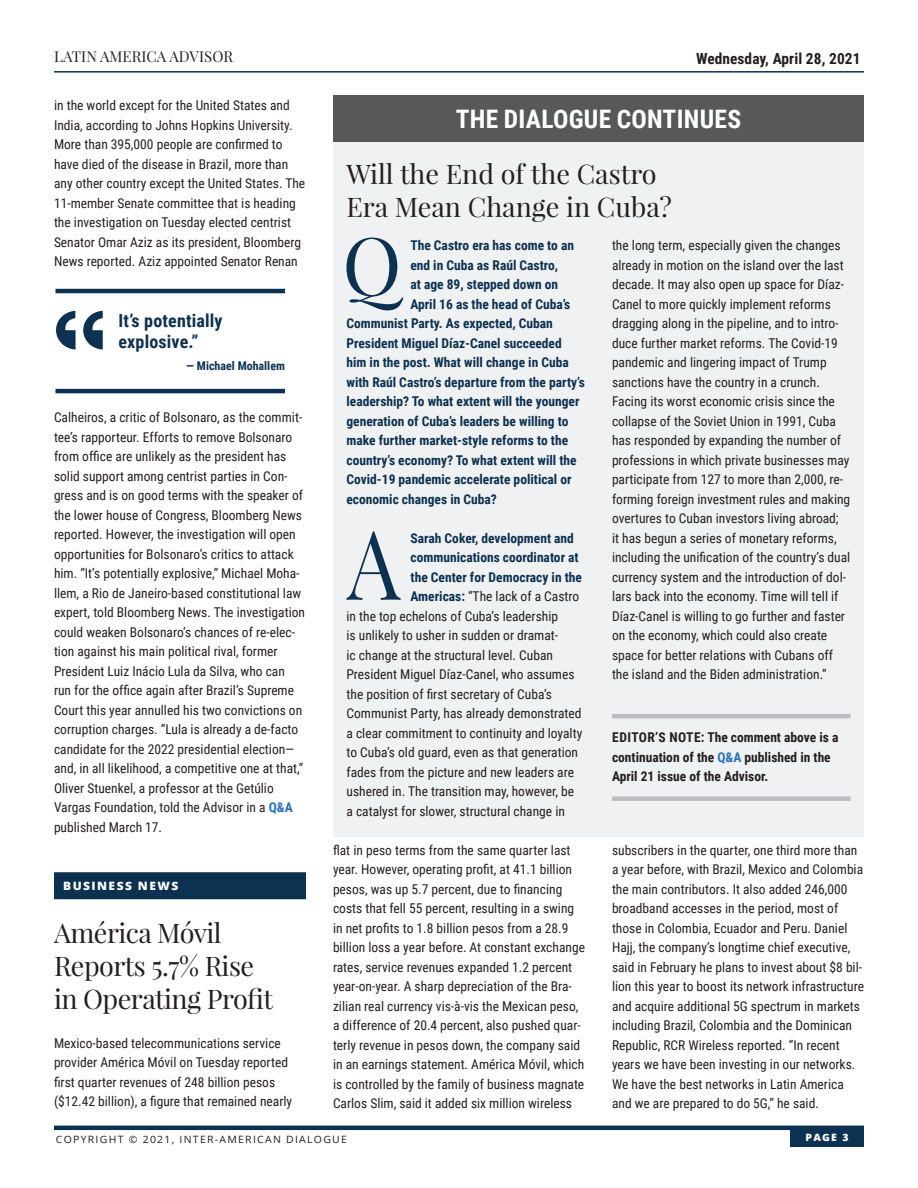
<style>
.page{position:relative;width:918px;height:1188px;background:#fff}
.page>*{position:absolute;margin:0;border:0;box-sizing:border-box;transform-origin:0 0}
.Answer_Text_-_Drop_C{font:96.15px "Playfair Display";color:#0c3151;scale:.88 1}
.Question_Text_-_Drop{font:80.1px "Playfair Display";color:#0c3151}
.Subhead_18pt{font:27px/33px "Playfair Display";letter-spacing:-.02em;color:#231f20}
.Subhead_18pt-2{font:27px/33px "Playfair Display";color:#231f20}
.White_Section_Titles{font:700 25.5px "Roboto Condensed";letter-spacing:.01em;color:#fff}
.New_-_Block_Quote_Te{font:700 18px/21.6px "Roboto Condensed";letter-spacing:.01em;color:#0c3151}
.t1{font:700 15.3px "Roboto Condensed";letter-spacing:.005em;color:#231f20}
.t2{font:15px "Playfair Display";letter-spacing:.005em;color:#231f20}
.Main_Body_Text{font:13.5px/19.5px "Roboto Condensed";color:#231f20}
.Answer_Text_-_Drop_C-2{font:13.5px/19.5px "Roboto Condensed";color:#231f20}
.Question_Text_-_Drop-2{font:700 13.5px "Roboto Condensed";color:#0c3151}
.Editors_Note{font:700 13.5px/19.5px "Roboto Condensed";color:#231f20}
.Answer_Text_-_Drop_C-3{font:700 13.5px "Roboto Condensed";color:#0c3151}
.Quote_-_Name{font:700 12px "Roboto Condensed";color:#0c3151}
.Sections_-_with_Blue{font:800 11.55px "Open Sans";letter-spacing:.12em;color:#fff;scale:1.04 1}
.t3{font:10.05px "Open Sans";letter-spacing:.12em;color:#231f20;scale:1.04 1}
.t4{font:800 10.05px "Open Sans";color:#fff;scale:1.04 1}
.s1{font-weight:700;color:#2873ba}
.s2{font-weight:700;color:#0c3151}
.s3{color:#2873ba}
</style>
<div class="page">
<hr style="left:54px;top:1126px;width:810px;height:4px;background:#0c3151">
<div style="left:790px;top:1129px;width:74px;height:18px;background:#0c3151"></div>
<hr style="left:54px;top:71px;width:810px;height:2px;background:#0c3151">
<div style="left:54px;top:872px;width:252px;height:27px;background:#0c3151"></div>
<div style="left:333px;top:142px;width:531px;height:695px;background:#f0f1f2"></div>
<hr style="left:612px;top:714px;width:238px;height:4px;background:#bcbdc0">
<div style="left:612px;top:796px;width:238px;height:5px;background:#bcbdc0"></div>
<div style="left:333px;top:96px;width:531px;height:46px;background:#57585a"></div>
<hr style="left:56px;top:289px;width:229px;height:4px;background:#0c3151">
<hr style="left:56px;top:389px;width:229px;height:4px;background:#0c3151">
<svg style="left:56px;top:311px;width:20px;height:39px"></svg>
<svg style="left:83px;top:311px;width:20px;height:39px"></svg>
<p class="t2" style="left:54px;top:47px;width:181px">LATIN AMERICA ADVISOR</p>
<p class="Main_Body_Text" style="left:54px;top:95px;width:253px">in the world except for the United States and India, according to Johns Hopkins University.<br>More than 395,000 people are confirmed to have died of the disease in Brazil, more than any other country except the United States. The 11-member Senate committee that is heading the investigation on Tuesday elected centrist Senator Omar Aziz as its president, Bloomberg News reported. Aziz appointed Senator Renan</p>
<p class="New_-_Block_Quote_Te" style="left:118px;top:309px;width:106px">It’s potentially explosive.”</p>
<p class="Quote_-_Name" style="left:186px;top:357px;width:100px">— Michael Mohallem</p>
<p class="Main_Body_Text" style="left:54px;top:407px;width:253px">Calheiros, a critic of Bolsonaro, as the commit&shy;tee’s rapporteur. Efforts to remove Bolsonaro from office are unlikely as the president has solid support among centrist parties in Con&shy;gress and is on good terms with the speaker of the lower house of Congress, Bloomberg News reported. However, the investigation will open opportunities for Bolsonaro’s critics to attack him. “It’s potentially explosive,” Michael Moha&shy;llem, a Rio de Janeiro-based constitutional law expert, told Bloomberg News. The investigation could weaken Bolsonaro’s chances of re-elec&shy;tion against his main political rival, former President Luiz Inácio Lula da Silva, who can run for the office again after Brazil’s Supreme Court this year annulled his two convictions on corruption charges. “Lula is already a de-facto candidate for the 2022 presidential election— and, in all likelihood, a competitive one at that,” Oliver Stuenkel, a professor at the Getúlio Vargas Foundation, told the Advisor in a <span class="s1">Q&amp;A </span>published March 17.</p>
<p class="Sections_-_with_Blue" style="left:63px;top:877px;width:112px">BUSINESS NEWS</p>
<p class="Subhead_18pt" style="left:54px;top:916px;width:221px">América Móvil<br>Reports 5.7% Rise in Operating Profit</p>
<p class="Main_Body_Text" style="left:54px;top:1033px;width:240px">Mexico-based telecommunications service provider América Móvil on Tuesday reported first quarter revenues of 248 billion pesos ($12.42 billion), a figure that remained nearly</p>
<p class="t1" style="left:696px;top:47px;width:166px">Wednesday, April 28, 2021</p>
<p class="White_Section_Titles" style="left:456px;top:101px;width:287px">THE DIALOGUE CONTINUES</p>
<p class="Subhead_18pt-2" style="left:346px;top:158px;width:327px">Will the End of the Castro<br>Era Mean Change in Cuba?</p>
<p class="Question_Text_-_Drop" style="left:342px;top:215px;width:61px">Q</p>
<p class="Question_Text_-_Drop-2" style="left:410px;top:236px;width:165px">The Castro era has come to an</p>
<p class="Answer_Text_-_Drop_C-2" style="left:612px;top:235px;width:240px">the long term, especially given the changes already in motion on the island over the last decade. It may also open up space for Díaz-Canel to more quickly implement reforms dragging along in the pipeline, and to intro&shy;duce further market reforms. The Covid-19 pandemic and lingering impact of Trump sanctions have the country in a crunch.<br>Facing its worst economic crisis since the collapse of the Soviet Union in 1991, Cuba has responded by expanding the number of professions in which private businesses may participate from 127 to more than 2,000, re&shy;forming foreign investment rules and making overtures to Cuban investors living abroad;<br>it has begun a series of monetary reforms, including the unification of the country’s dual currency system and the introduction of dol&shy;lars back into the economy. Time will tell if Díaz-Canel is willing to go further and faster on the economy, which could also create space for better relations with Cubans off the island and the Biden administration.”</p>
<p class="Question_Text_-_Drop-2" style="left:410px;top:256px;width:149px">end in Cuba as Raúl Castro,</p>
<p class="Question_Text_-_Drop-2" style="left:410px;top:275px;width:149px">at age 89, stepped down on</p>
<p class="Question_Text_-_Drop-2" style="left:410px;top:295px;width:161px">April 16 as the head of Cuba’s</p>
<p class="Question_Text_-_Drop-2" style="left:346px;top:314px;width:208px">Communist Party. As expected, Cuban</p>
<p class="Question_Text_-_Drop-2" style="left:346px;top:334px;width:217px">President Miguel Díaz-Canel succeeded</p>
<p class="Question_Text_-_Drop-2" style="left:346px;top:353px;width:224px">him in the post. What will change in Cuba</p>
<p class="Question_Text_-_Drop-2" style="left:346px;top:373px;width:240px">with Raúl Castro’s departure from the party’s</p>
<p class="Question_Text_-_Drop-2" style="left:346px;top:392px;width:235px">leadership? To what extent will the younger</p>
<p class="Question_Text_-_Drop-2" style="left:346px;top:412px;width:223px">generation of Cuba’s leaders be willing to</p>
<p class="Question_Text_-_Drop-2" style="left:346px;top:431px;width:223px">make further market-style reforms to the</p>
<p class="Question_Text_-_Drop-2" style="left:346px;top:451px;width:232px">country’s economy? To what extent will the</p>
<p class="Question_Text_-_Drop-2" style="left:346px;top:470px;width:227px">Covid-19 pandemic accelerate political or</p>
<p class="Question_Text_-_Drop-2" style="left:346px;top:490px;width:152px">economic changes in Cuba?</p>
<p class="Answer_Text_-_Drop_C" style="left:347px;top:504px;width:62px">A</p>
<p class="Answer_Text_-_Drop_C-3" style="left:411px;top:529px;width:165px">Sarah Coker, development and</p>
<p class="Answer_Text_-_Drop_C-3" style="left:411px;top:548px;width:170px">communications coordinator at</p>
<p class="Answer_Text_-_Drop_C-3" style="left:411px;top:568px;width:173px">the Center for Democracy in the</p>
<p class="Answer_Text_-_Drop_C-2" style="left:411px;top:586px;width:170px"><span class="s2">Americas:</span> “The lack of a Castro</p>
<p class="Answer_Text_-_Drop_C-2" style="left:346px;top:606px;width:213px">in the top echelons of Cuba’s leadership</p>
<p class="Answer_Text_-_Drop_C-2" style="left:346px;top:625px;width:213px">is unlikely to usher in sudden or dramat-</p>
<p class="Answer_Text_-_Drop_C-2" style="left:346px;top:645px;width:208px">ic change at the structural level. Cuban</p>
<p class="Answer_Text_-_Drop_C-2" style="left:346px;top:664px;width:230px">President Miguel Díaz-Canel, who assumes</p>
<p class="Answer_Text_-_Drop_C-2" style="left:346px;top:684px;width:207px">the position of first secretary of Cuba’s</p>
<p class="Answer_Text_-_Drop_C-2" style="left:346px;top:703px;width:236px">Communist Party, has already demonstrated</p>
<p class="Answer_Text_-_Drop_C-2" style="left:346px;top:723px;width:237px">a clear commitment to continuity and loyalty</p>
<p class="Answer_Text_-_Drop_C-2" style="left:346px;top:742px;width:233px">to Cuba’s old guard, even as that generation</p>
<p class="Answer_Text_-_Drop_C-2" style="left:346px;top:762px;width:229px">fades from the picture and new leaders are</p>
<p class="Answer_Text_-_Drop_C-2" style="left:346px;top:781px;width:229px">ushered in. The transition may, however, be</p>
<p class="Answer_Text_-_Drop_C-2" style="left:346px;top:801px;width:220px">a catalyst for slower, structural change in</p>
<p class="Editors_Note" style="left:612px;top:727px;width:228px">EDITOR’S NOTE: The comment above is a continuation of the <span class="s3">Q&amp;A</span> published in the<br>April 21 issue of the Advisor.</p>
<p class="Main_Body_Text" style="left:333px;top:840px;width:253px">flat in peso terms from the same quarter last year. However, operating profit, at 41.1 billion pesos, was up 5.7 percent, due to financing costs that fell 55 percent, resulting in a swing in net profits to 1.8 billion pesos from a 28.9 billion loss a year before. At constant exchange rates, service revenues expanded 1.2 percent year-on-year. A sharp depreciation of the Bra&shy;zilian real currency vis-à-vis the Mexican peso, a difference of 20.4 percent, also pushed quar&shy;terly revenue in pesos down, the company said in an earnings statement. América Móvil, which is controlled by the family of business magnate Carlos Slim, said it added six million wireless</p>
<p class="Main_Body_Text" style="left:612px;top:840px;width:253px">subscribers in the quarter, one third more than a year before, with Brazil, Mexico and Colombia the main contributors. It also added 246,000 broadband accesses in the period, most of those in Colombia, Ecuador and Peru. Daniel Hajj, the company’s longtime chief executive, said in February he plans to invest about $8 bil&shy;lion this year to boost its network infrastructure and acquire additional 5G spectrum in markets including Brazil, Colombia and the Dominican Republic, RCR Wireless reported. “In recent years we have been investing in our networks.<br>We have the best networks in Latin America and we are prepared to do 5G,” he said.</p>
<p class="t3" style="left:56px;top:1132px;width:281px">COPYRIGHT © 2021, INTER-AMERICAN DIALOGUE</p>
<p class="t4" style="left:806px;top:1129px;width:43px">PAGE 3</p>
</div>
